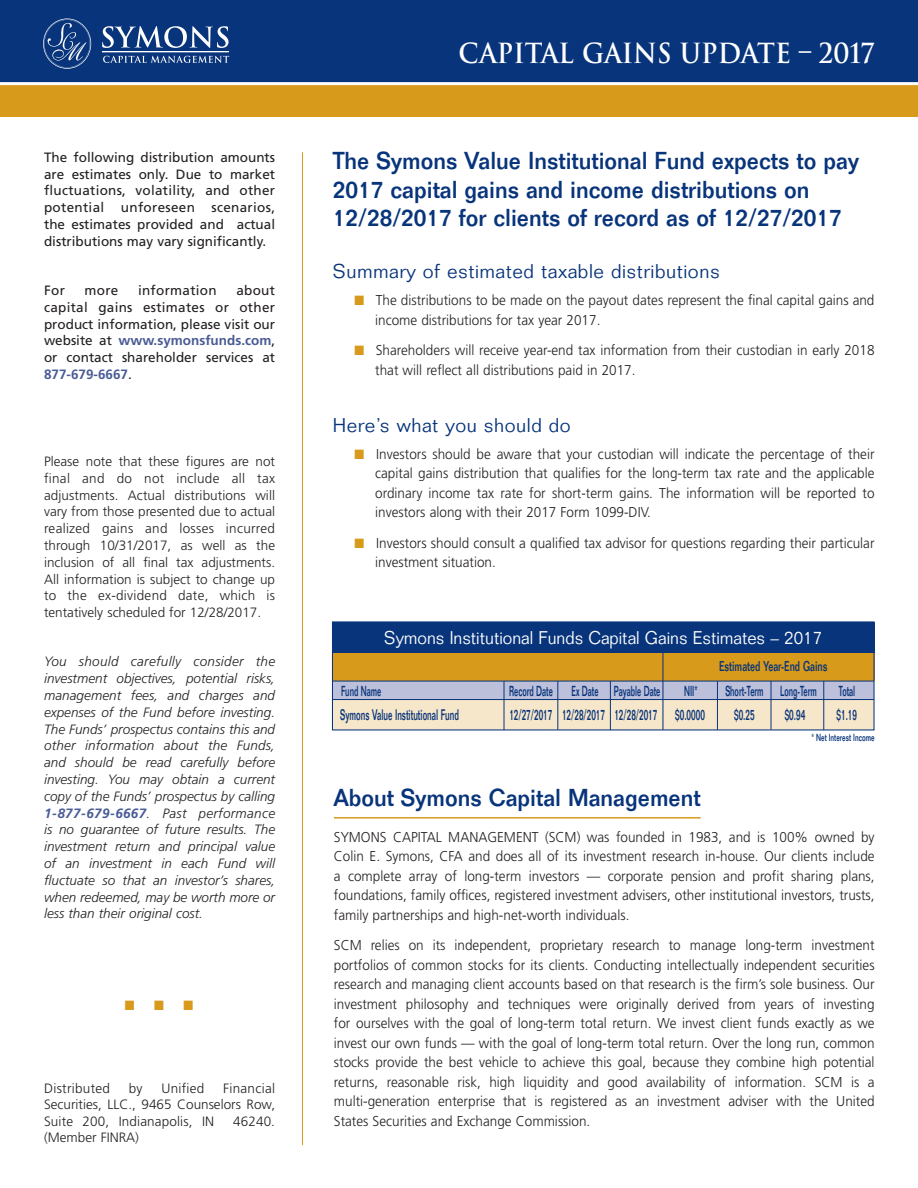
<style>
.page{position:relative;width:918px;height:1188px;background:#fff}
.page>*{position:absolute;margin:0;border:0;box-sizing:border-box;transform-origin:0 0}
.t1{font:700 27px "Trajan";color:#fff;scale:.93 1}
.t2{font:500 24px/28.5px "Folio";color:#08347b;scale:.95 1}
.t3{font:300 19.5px "Folio";letter-spacing:.03em;color:#08347b}
.t4{font:300 18px "Folio";color:#fff;scale:.95 1}
.t5{font:500 15px "Folio";color:#08347b;scale:.55 1}
.t6{font:300 14.25px/19.5px "Frutiger";color:#231f20;scale:.95 1}
.t7{font:500 14.25px "Folio";color:#08347b;scale:.55 1}
.t8{font:500 13.95px "Folio";color:#08347b;scale:.68 1}
.t9{font:italic 300 13.5px/16.8px "Frutiger";color:#231f20;text-align:justify}
.t10{font:300 13.5px/16.8px "Frutiger";color:#231f20;text-align:justify}
.t11{font:13.5px/16.8px "Frutiger";color:#231f20;text-align:justify}
.t12{font:300 13.5px "Frutiger";letter-spacing:.02em;color:#231f20}
.t13{font:13.5px "Frutiger";letter-spacing:.02em;color:#231f20}
.t14{font:500 10.05px "Folio";color:#08347b;scale:.65 1}
.s1{font-weight:700;color:#4a5c96}
</style>
<div class="page">
<div style="left:332px;top:622px;width:543px;height:32px;background:#08347b"></div>
<div style="left:332px;top:653px;width:543px;height:28px;background:#d89a1b"></div>
<div style="left:333px;top:681px;width:541px;height:19px;background:#bdc0da"></div>
<div style="left:332px;top:700px;width:542px;height:30px;background:#f6e7ca"></div>
<hr style="left:302px;top:152px;width:1px;height:993px;background:#d89a1b">
<div style="left:0;top:0;width:918px;height:86px;background:#08347b"></div>
<div style="left:0;top:84px;width:918px;height:33px;background:#d89a1b"></div>
<svg style="left:102px;top:26px;width:127px;height:37px"></svg>
<svg style="left:43px;top:19px;width:48px;height:50px"></svg>
<hr style="left:0;top:82px;width:918px;height:3px;background:#fff">
<hr style="left:334px;top:817px;width:367px;height:2px;background:#d89a1b">
<hr style="left:504px;top:681px;width:1px;height:49px;background:#08347b">
<hr style="left:557px;top:681px;width:1px;height:49px;background:#08347b">
<hr style="left:610px;top:681px;width:1px;height:49px;background:#08347b">
<hr style="left:717px;top:681px;width:1px;height:49px;background:#08347b">
<hr style="left:662px;top:651px;width:1px;height:79px;background:#08347b">
<hr style="left:771px;top:681px;width:1px;height:49px;background:#08347b">
<hr style="left:823px;top:681px;width:1px;height:49px;background:#08347b">
<hr style="left:332px;top:699px;width:542px;height:1px;background:#08347b">
<hr style="left:332px;top:681px;width:542px;height:1px;background:#08347b">
<div style="left:332px;top:621px;width:543px;height:109px;border:1px solid #08347b"></div>
<p class="t11" style="left:44px;top:150px;width:233px">The following distribution amounts are estimates only. Due to market fluctuations, volatility, and other potential unforeseen scenarios, the estimates provided and actual distributions may vary significantly.</p>
<p class="t11" style="left:44px;top:283px;width:22px">For</p>
<p class="t11" style="left:85px;top:283px;width:35px">more</p>
<p class="t13" style="left:138px;top:285px;width:80px">information</p>
<p class="t11" style="left:44px;top:283px;width:233px;text-indent:192px">about capital gains estimates or other product information, please visit our website at <span class="s1">www.symonsfunds.com</span>, or contact shareholder services at <span class="s1">877-679-6667</span>.</p>
<p class="t10" style="left:44px;top:454px;width:233px">Please note that these figures are not final and do not include all tax adjustments. Actual distributions will vary from those presented due to actual realized gains and losses incurred through 10/31/2017, as well as the inclusion of all final tax adjustments.<br>All information is subject to change up to the ex-dividend date, which is tentatively scheduled for 12/28/2017.</p>
<p class="t9" style="left:44px;top:654px;width:233px">You should carefully consider the investment objectives, potential risks, management fees, and charges and expenses of the Fund before investing.<br>The Funds’ prospectus contains this and other information about the Funds, and should be read carefully before investing. You may obtain a current copy of the Funds’ prospectus by calling <span class="s1">1-877-679-6667</span>. Past performance is no guarantee of future results. The investment return and principal value of an investment in each Fund will fluctuate so that an investor’s shares, when redeemed, may be worth more or less than their original cost.</p>
<p class="t12" style="left:44px;top:1083px;width:67px">Distributed</p>
<p class="t10" style="left:129px;top:1081px;width:15px">by</p>
<p class="t12" style="left:161px;top:1083px;width:45px">Unified</p>
<p class="t10" style="left:44px;top:1081px;width:233px;text-indent:179px">Financial Securities, LLC., 9465 Counselors Row, Suite 200, Indianapolis, IN</p>
<p class="t10" style="left:233px;top:1114px;width:43px">46240.</p>
<p class="t10" style="left:44px;top:1130px;width:96px">(Member FINRA)</p>
<h1 class="t1" style="left:459px;top:38px;width:449px">CAPITAL GAINS UPDATE – 2017</h1>
<h2 class="t2" style="left:333px;top:149px;width:556px">The Symons Value Institutional Fund expects to pay<br>2017 capital gains and income distributions on<br>12/28/2017 for clients of record as of 12/27/2017</h2>
<h3 class="t3" style="left:333px;top:264px;width:388px">Summary of estimated taxable distributions</h3>
<p class="t6" style="left:375px;top:292px;width:527px">The distributions to be made on the payout dates represent the final capital gains and income distributions for tax year 2017.</p>
<p class="t6" style="left:375px;top:341px;width:527px">Shareholders will receive year-end tax information from their custodian in early 2018 that will reflect all distributions paid in 2017.</p>
<h3 class="t3" style="left:333px;top:418px;width:240px">Here’s what you should do</h3>
<p class="t6" style="left:375px;top:445px;width:527px;text-align:justify">Investors should be aware that your custodian will indicate the percentage of their capital gains distribution that qualifies for the long-term tax rate and the applicable ordinary income tax rate for short-term gains. The information will be reported to investors along with their 2017 Form 1099-DIV.</p>
<p class="t6" style="left:375px;top:534px;width:527px">Investors should consult a qualified tax advisor for questions regarding their particular investment situation.</p>
<p class="t4" style="left:384px;top:631px;width:462px">Symons Institutional Funds Capital Gains Estimates – 2017</p>
<p class="t8" style="left:719px;top:661px;width:161px">Estimated Year-End Gains</p>
<p class="t7" style="left:341px;top:686px;width:75px">Fund Name</p>
<p class="t7" style="left:509px;top:686px;width:81px">Record Date</p>
<p class="t7" style="left:572px;top:686px;width:163px">Ex Date Payable Date</p>
<p class="t7" style="left:684px;top:686px;width:26px">NII*</p>
<p class="t7" style="left:725px;top:686px;width:168px">Short-Term Long-Term</p>
<p class="t7" style="left:839px;top:686px;width:31px">Total</p>
<p class="t5" style="left:340px;top:709px;width:218px">Symons Value Institutional Fund</p>
<p class="t5" style="left:509px;top:709px;width:357px">12/27/2017 12/28/2017 12/28/2017 $0.0000</p>
<p class="t5" style="left:734px;top:709px;width:39px">$0.25</p>
<p class="t5" style="left:785px;top:709px;width:39px">$0.94</p>
<p class="t5" style="left:837px;top:709px;width:39px">$1.19</p>
<p class="t14" style="left:811px;top:734px;width:99px">* Net Interest Income</p>
<h2 class="t2" style="left:334px;top:786px;width:388px">About Symons Capital Management</h2>
<p class="t6" style="left:334px;top:828px;width:571px;text-align:justify">SYMONS CAPITAL MANAGEMENT (SCM) was founded in 1983, and is 100% owned by Colin E. Symons, CFA and does all of its investment research in-house. Our clients include a complete array of long-term investors — corporate pension and profit sharing plans, foundations, family offices, registered investment advisers, other institutional investors, trusts, family partnerships and high-net-worth individuals.</p>
<p class="t6" style="left:334px;top:937px;width:571px;text-align:justify">SCM relies on its independent, proprietary research to manage long-term investment portfolios of common stocks for its clients. Conducting intellectually independent securities research and managing client accounts based on that research is the firm’s sole business. Our investment philosophy and techniques were originally derived from years of investing for ourselves with the goal of long-term total return. We invest client funds exactly as we invest our own funds — with the goal of long-term total return. Over the long run, common stocks provide the best vehicle to achieve this goal, because they combine high potential returns, reasonable risk, high liquidity and good availability of information. SCM is a multi-generation enterprise that is registered as an investment adviser with the United States Securities and Exchange Commission.</p>
</div>
